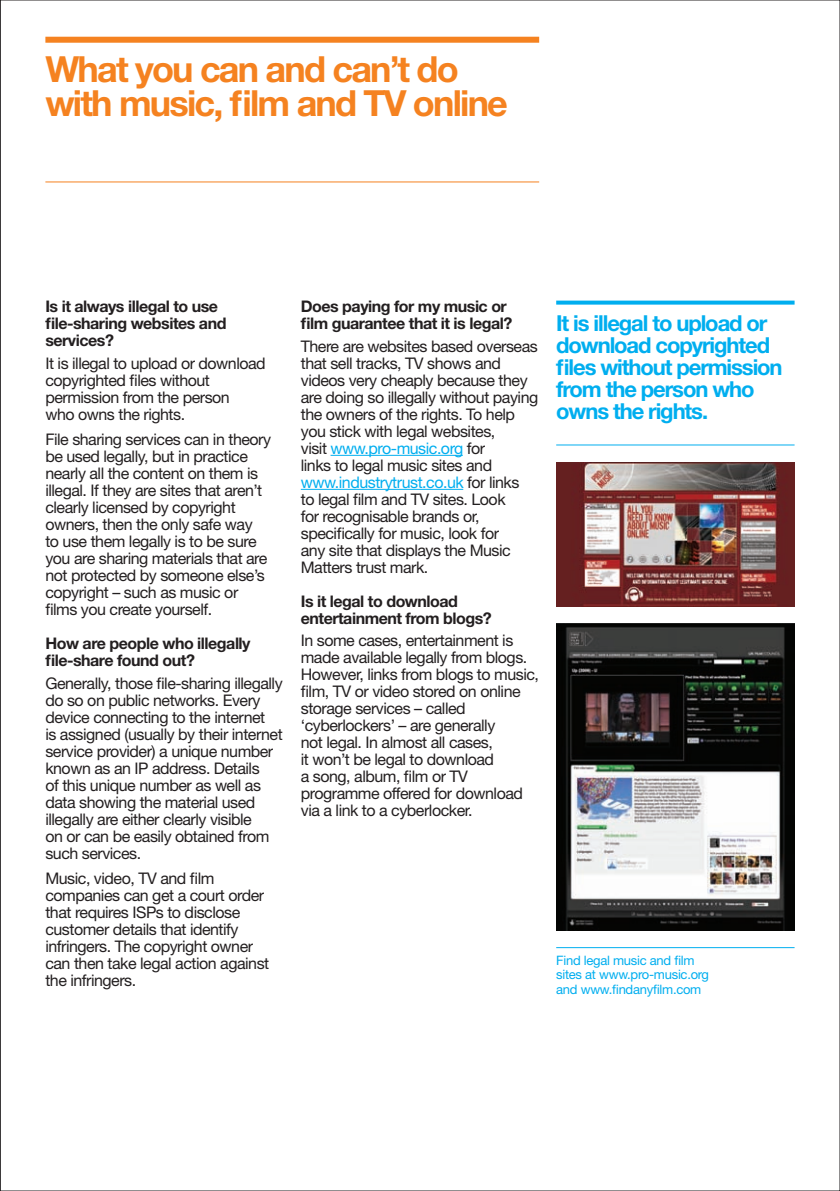
<style>
.page{position:relative;width:840px;height:1191px;background:#fff}
.page>*{position:absolute;margin:0;border:0;box-sizing:border-box;transform-origin:0 0}
.t1{font:700 36px/34px "Helvetica Neue LT Std";letter-spacing:-.05em;color:#f58220}
.t2{font:700 22px/22px "Helvetica Neue LT Std";letter-spacing:-.05em;color:#00aeef}
.t3{font:16px/17px "Helvetica Neue LT Std";letter-spacing:-.03em;color:#231f20}
.t4{font:700 16px/17px "Helvetica Neue LT Std";letter-spacing:-.03em;color:#231f20}
.t5{font:13px/14.6px "Helvetica Neue LT Std";letter-spacing:-.02em;color:#00aeef}
.s1{color:#00aeef}
</style>
<div class="page">
<svg style="left:0;top:0;width:1px;height:1191px"></svg>
<img style="left:556px;top:462px;width:238px;height:145px">
<img style="left:556px;top:624px;width:238px;height:306px">
<hr style="left:330px;top:455px;width:132px;height:1px;background:#00aeef">
<hr style="left:300px;top:489px;width:163px;height:1px;background:#00aeef">
<div style="left:45px;top:37px;width:494px;height:6px;background:#f58220"></div>
<hr style="left:45px;top:181px;width:494px;height:1px;background:#f58220">
<div style="left:556px;top:300px;width:238px;height:5px;background:#00aeef"></div>
<hr style="left:556px;top:444px;width:238px;height:1px;background:#00aeef">
<hr style="left:556px;top:947px;width:238px;height:1px;background:#00aeef">
<h1 class="t1" style="left:45px;top:52px;width:464px">What you can and can’t do with music, film and TV online</h1>
<p class="t4" style="left:45px;top:297px;width:182px">Is it always illegal to use file-sharing websites and services?</p>
<p class="t3" style="left:45px;top:354px;width:222px">It is illegal to upload or download copyrighted files without permission from the person<br>who owns the rights.</p>
<p class="t3" style="left:45px;top:431px;width:227px">File sharing services can in theory be used legally, but in practice nearly all the content on them is illegal. If they are sites that aren’t clearly licensed by copyright owners, then the only safe way<br>to use them legally is to be sure you are sharing materials that are not protected by someone else’s copyright – such as music or films you create yourself.</p>
<p class="t4" style="left:45px;top:634px;width:206px">How are people who illegally file-share found out?</p>
<p class="t3" style="left:45px;top:674px;width:239px">Generally, those file-sharing illegally do so on public networks. Every device connecting to the internet<br>is assigned (usually by their internet service provider) a unique number known as an IP address. Details<br>of this unique number as well as data showing the material used illegally are either clearly visible<br>on or can be easily obtained from such services.</p>
<p class="t3" style="left:45px;top:870px;width:225px">Music, video, TV and film companies can get a court order that requires ISPs to disclose customer details that identify infringers. The copyright owner can then take legal action against the infringers.</p>
<p class="t4" style="left:300px;top:297px;width:213px">Does paying for my music or film guarantee that it is legal?</p>
<p class="t3" style="left:300px;top:337px;width:239px">There are websites based overseas that sell tracks, TV shows and videos very cheaply because they are doing so illegally without paying the owners of the rights. To help you stick with legal websites,<br>visit <span class="s1">www.pro-music.org</span> for<br>links to legal music sites and <span class="s1">www.industrytrust.co.uk</span> for links<br>to legal film and TV sites. Look<br>for recognisable brands or, specifically for music, look for<br>any site that displays the Music<br>Matters trust mark.</p>
<p class="t4" style="left:300px;top:592px;width:192px">Is it legal to download entertainment from blogs?</p>
<p class="t3" style="left:300px;top:632px;width:239px">In some cases, entertainment is made available legally from blogs.<br>However, links from blogs to music, film, TV or video stored on online storage services – called ‘cyberlockers’ – are generally<br>not legal. In almost all cases,<br>it won’t be legal to download<br>a song, album, film or TV programme offered for download via a link to a cyberlocker.</p>
<h2 class="t2" style="left:556px;top:312px;width:228px">It is illegal to upload or download copyrighted files without permission from the person who owns the rights.</h2>
<p class="t5" style="left:556px;top:953px;width:154px">Find legal music and film sites at www.pro-music.org and www.findanyfilm.com</p>
</div>
